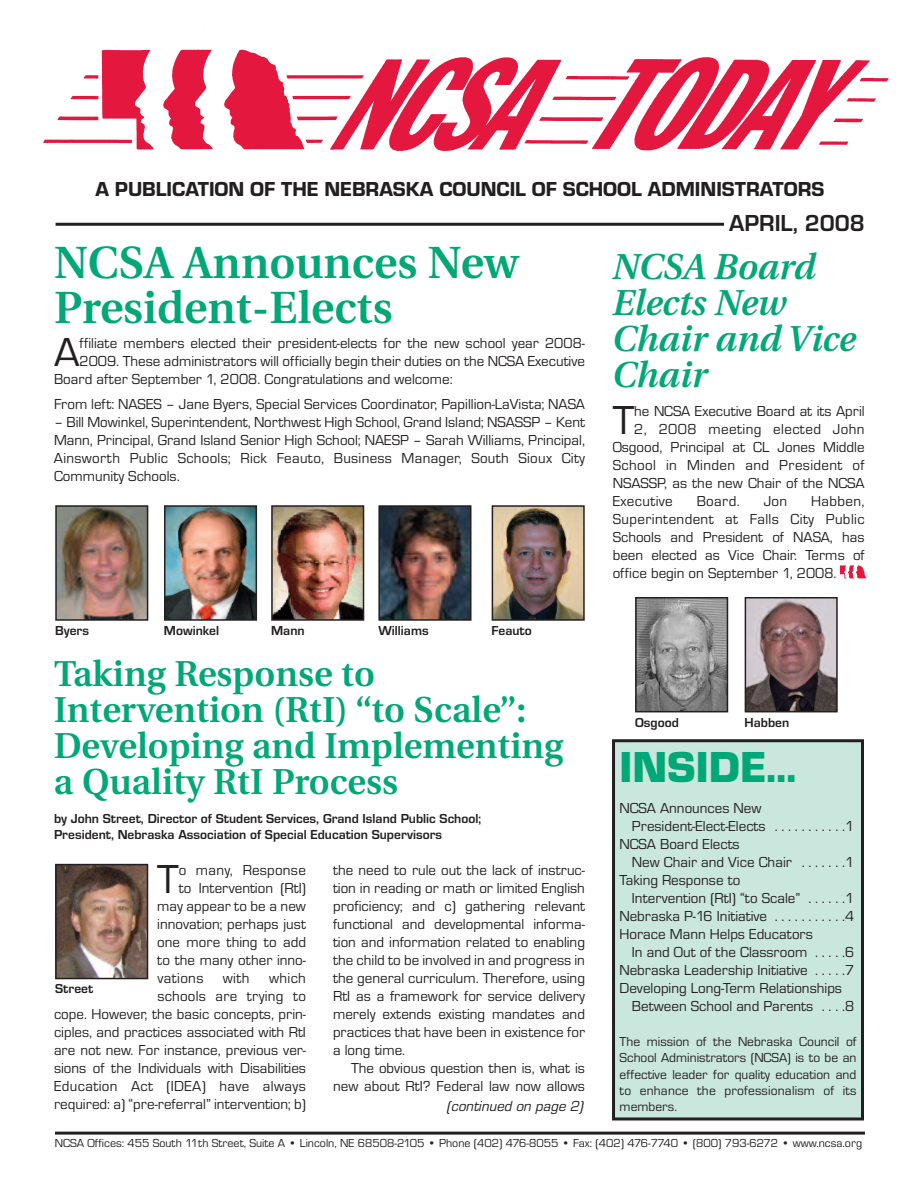
<style>
.page{position:relative;width:918px;height:1188px;background:#fff}
.page>*{position:absolute;margin:0;border:0;box-sizing:border-box;transform-origin:0 0}
.t1{font:600 45px/45px "Utopia";color:#00a777}
.t2{font:45px "Eurostile T Blac";color:#00a777}
.t3{font:42px "Eurostile T";color:#231f20}
.t4{font:600 36px/36px "Utopia";color:#00a777}
.t5{font:italic 600 36px/36px "Utopia";color:#00a777}
.t6{font:700 24px "Eurostile T";color:#231f20}
.t7{font:21px "Eurostile T Heav";color:#231f20}
.t8{font:15px/18px "Eurostile T";color:#231f20;text-align:justify}
.t9{font:15px "Eurostile T";letter-spacing:.025em;color:#231f20}
.t10{font:italic 15px "Eurostile T";color:#231f20}
.t11{font:15px "Eurostile T";letter-spacing:.02em;color:#231f20}
.t12{font:700 13.5px/16.5px "Eurostile T";color:#231f20}
.t13{font:13.5px/16.2px "Eurostile T";letter-spacing:.01em;color:#231f20;text-align:justify}
.t14{font:12px "Eurostile T";color:#231f20}
</style>
<div class="page">
<hr style="left:56px;top:223px;width:668px;height:3px;background:#231f20">
<hr style="left:55px;top:1132px;width:810px;height:3px;background:#231f20">
<img style="left:43px;top:27px;width:846px;height:124px">
<img style="left:638px;top:600px;width:87px;height:109px">
<div style="left:635px;top:597px;width:93px;height:115px;border:2px solid #231f20"></div>
<img style="left:58px;top:867px;width:87px;height:109px">
<div style="left:55px;top:864px;width:93px;height:115px;border:2px solid #231f20"></div>
<img style="left:748px;top:600px;width:87px;height:109px">
<div style="left:745px;top:597px;width:93px;height:115px;border:2px solid #231f20"></div>
<div style="left:614px;top:741px;width:248px;height:378px;background:#cae7dd"></div>
<div style="left:612px;top:739px;width:252px;height:381px;border:3px solid #231f20"></div>
<img style="left:58px;top:508px;width:87px;height:110px">
<div style="left:55px;top:505px;width:93px;height:116px;border:2px solid #231f20"></div>
<img style="left:167px;top:508px;width:87px;height:110px">
<div style="left:164px;top:505px;width:93px;height:116px;border:2px solid #231f20"></div>
<img style="left:274px;top:508px;width:87px;height:110px">
<div style="left:271px;top:505px;width:93px;height:116px;border:2px solid #231f20"></div>
<img style="left:381px;top:508px;width:87px;height:110px">
<div style="left:378px;top:505px;width:93px;height:116px;border:2px solid #231f20"></div>
<img style="left:495px;top:508px;width:87px;height:110px">
<div style="left:492px;top:505px;width:93px;height:116px;border:2px solid #231f20"></div>
<img style="left:839px;top:565px;width:28px;height:14px">
<h3 class="t7" style="left:95px;top:176px;width:730px">A PUBLICATION OF THE NEBRASKA COUNCIL OF SCHOOL ADMINISTRATORS</h3>
<h1 class="t1" style="left:54px;top:244px;width:466px">NCSA Announces New<br>President-Elects</h1>
<h2 class="t3" style="left:54px;top:327px;width:27px">A</h2>
<p class="t8" style="left:80px;top:333px;width:507px">ffiliate members elected their president-elects for the new school year 2008-</p>
<p class="t8" style="left:80px;top:351px;width:507px">2009. These administrators will officially begin their duties on the NCSA Executive</p>
<p class="t8" style="left:54px;top:369px;width:400px">Board after September 1, 2008. Congratulations and welcome:</p>
<p class="t8" style="left:54px;top:395px;width:533px">From left: NASES – Jane Byers, Special Services Coordinator, Papillion-LaVista; NASA</p>
<p class="t8" style="left:54px;top:413px;width:533px">– Bill Mowinkel, Superintendent, Northwest High School, Grand Island; NSASSP – Kent Mann, Principal, Grand Island Senior High School; NAESP – Sarah Williams, Principal, Ainsworth Public Schools; Rick Feauto, Business Manager, South Sioux City Community Schools.</p>
<p class="t12" style="left:55px;top:622px;width:35px">Byers</p>
<p class="t12" style="left:164px;top:622px;width:57px">Mowinkel</p>
<p class="t12" style="left:271px;top:622px;width:35px">Mann</p>
<p class="t12" style="left:378px;top:622px;width:52px">Williams</p>
<p class="t12" style="left:492px;top:622px;width:42px">Feauto</p>
<h3 class="t4" style="left:54px;top:659px;width:511px">Taking Response to<br>Intervention (RtI) “to Scale”:<br>Developing and Implementing a Quality RtI Process</h3>
<p class="t12" style="left:54px;top:810px;width:429px">by John Street, Director of Student Services, Grand Island Public School;<br>President, Nebraska Association of Special Education Supervisors</p>
<h2 class="t3" style="left:157px;top:854px;width:23px">T</h2>
<p class="t11" style="left:179px;top:861px;width:129px">o many, Response</p>
<p class="t8" style="left:179px;top:879px;width:129px">to Intervention (RtI)</p>
<p class="t8" style="left:157px;top:897px;width:150px">may appear to be a new</p>
<p class="t8" style="left:157px;top:915px;width:150px">innovation; perhaps just</p>
<p class="t8" style="left:157px;top:933px;width:150px">one more thing to add</p>
<p class="t8" style="left:157px;top:951px;width:150px">to the many other inno-</p>
<p class="t9" style="left:157px;top:969px;width:48px">vations</p>
<p class="t8" style="left:223px;top:969px;width:28px">with</p>
<p class="t8" style="left:54px;top:969px;width:254px;text-align:right">which<br>schools are trying to<br>cope. However, the basic concepts, prin&shy;ciples, and practices associated with RtI are not new. For instance, previous ver&shy;sions of the Individuals with Disabilities Education Act (IDEA) have always required: a) “pre-referral” intervention; b)</p>
<p class="t12" style="left:55px;top:981px;width:40px">Street</p>
<p class="t8" style="left:333px;top:861px;width:254px">the need to rule out the lack of instruc&shy;tion in reading or math or limited English proficiency; and c) gathering relevant functional and developmental informa&shy;tion and information related to enabling the child to be involved in and progress in the general curriculum. Therefore, using RtI as a framework for service delivery merely extends existing mandates and practices that have been in existence for a long time.</p>
<p class="t8" style="left:333px;top:1059px;width:254px;text-align:right">The obvious question then is, what is new about RtI? Federal law now allows</p>
<p class="t10" style="left:447px;top:1097px;width:140px">(continued on page 2)</p>
<h3 class="t6" style="left:729px;top:209px;width:137px">APRIL, 2008</h3>
<h3 class="t5" style="left:612px;top:251px;width:245px">NCSA Board<br>Elects New<br>Chair and Vice<br>Chair</h3>
<h2 class="t3" style="left:613px;top:395px;width:23px">T</h2>
<p class="t8" style="left:634px;top:402px;width:232px">he NCSA Executive Board at its April</p>
<p class="t9" style="left:634px;top:420px;width:232px">2, 2008 meeting elected John</p>
<p class="t8" style="left:613px;top:438px;width:253px">Osgood, Principal at CL Jones Middle</p>
<p class="t9" style="left:613px;top:456px;width:253px">School in Minden and President of</p>
<p class="t8" style="left:613px;top:474px;width:253px">NSASSP, as the new Chair of the NCSA</p>
<p class="t9" style="left:613px;top:492px;width:62px">Executive</p>
<p class="t8" style="left:697px;top:492px;width:45px">Board.</p>
<p class="t8" style="left:764px;top:492px;width:25px">Jon</p>
<p class="t8" style="left:613px;top:492px;width:253px;text-indent:198px">Habben, Superintendent at Falls City Public Schools and President of NASA, has been elected as Vice Chair. Terms of office begin on September 1, 2008.</p>
<p class="t12" style="left:635px;top:714px;width:45px">Osgood</p>
<p class="t12" style="left:745px;top:714px;width:46px">Habben</p>
<h1 class="t2" style="left:620px;top:740px;width:178px">INSIDE…</h1>
<p class="t8" style="left:620px;top:799px;width:143px">NCSA Announces New</p>
<p class="t8" style="left:632px;top:817px;width:224px">President-Elect-Elects . . . . . . . . . . .1</p>
<p class="t8" style="left:620px;top:835px;width:122px">NCSA Board Elects</p>
<p class="t8" style="left:632px;top:853px;width:224px">New Chair and Vice Chair . . . . . . .1</p>
<p class="t8" style="left:620px;top:871px;width:122px">Taking Response to</p>
<p class="t8" style="left:632px;top:889px;width:224px">Intervention (RtI) “to Scale” . . . . . .1</p>
<p class="t8" style="left:620px;top:907px;width:236px">Nebraska P-16 Initiative . . . . . . . . . . .4</p>
<p class="t8" style="left:620px;top:925px;width:195px">Horace Mann Helps Educators</p>
<p class="t8" style="left:632px;top:943px;width:224px">In and Out of the Classroom . . . . .6</p>
<p class="t8" style="left:620px;top:961px;width:236px">Nebraska Leadership Initiative . . . . .7</p>
<p class="t8" style="left:620px;top:979px;width:224px">Developing Long-Term Relationships</p>
<p class="t8" style="left:632px;top:997px;width:224px">Between School and Parents . . . .8</p>
<p class="t13" style="left:620px;top:1033px;width:238px">The mission of the Nebraska Council of School Administrators (NCSA) is to be an effective leader for quality education and to enhance the professionalism of its members.</p>
<p class="t14" style="left:55px;top:1136px;width:809px">NCSA Offices: 455 South 11th Street, Suite A • Lincoln, NE 68508-2105 • Phone (402) 476-8055 • Fax: (402) 476-7740 • (800) 793-6272 • www.ncsa.org</p>
</div>
